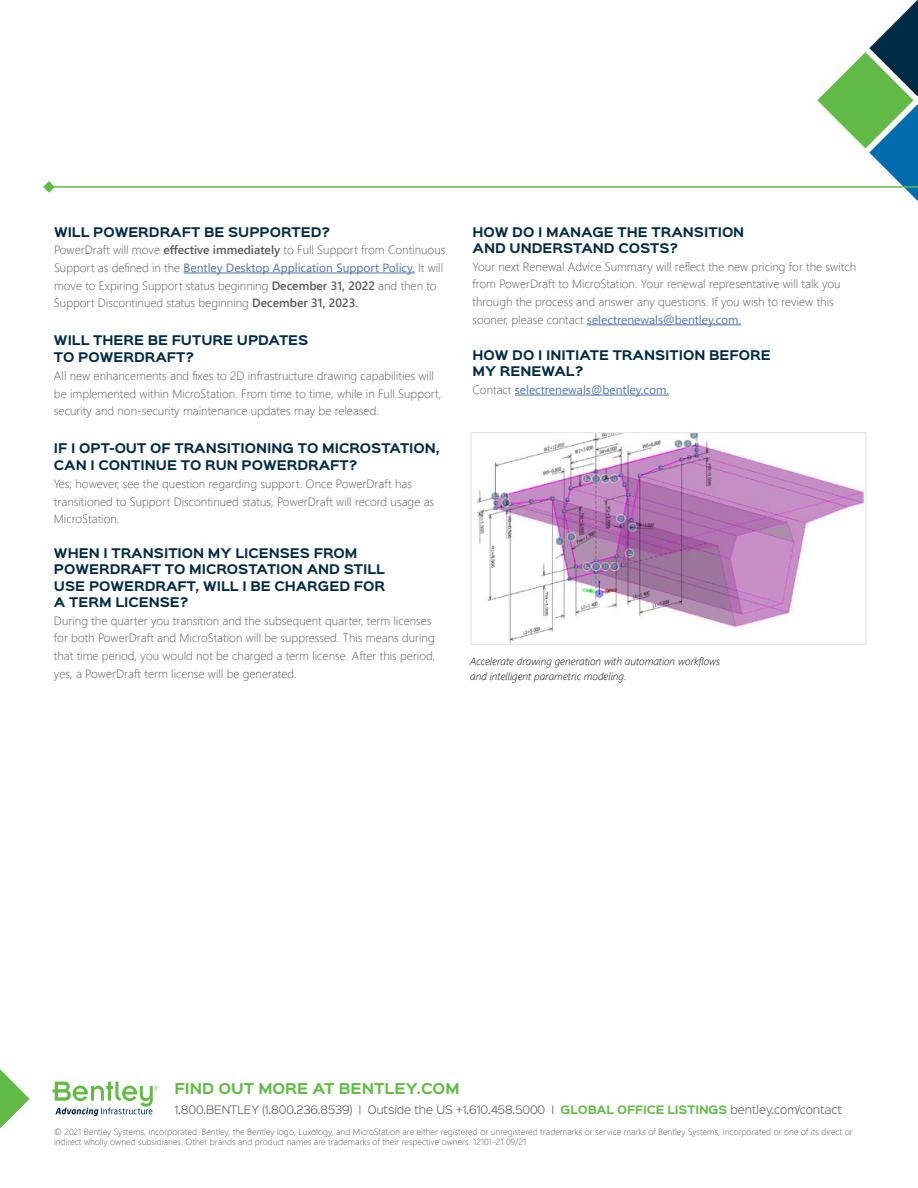
<style>
.page{position:relative;width:918px;height:1188px;background:#fff}
.page>*{position:absolute;margin:0;border:0;box-sizing:border-box;transform-origin:0 0}
.t1{font:700 13.5px "Sinkin Sans 700";color:#62bb46}
.t2{font:300 12px/17.7px "Segoe UI";color:#58595b}
.t3{font:700 12px/16.5px "Sinkin Sans 700";color:#002b44}
.t4{font:12px "Segoe UI";color:#4f73ad}
.t5{font:300 10.5px "Sinkin Sans 300";letter-spacing:-.01em;color:#58595b}
.t6{font:italic 300 10.5px/15px "Segoe UI";color:#000}
.t7{font:300 9px/10.8px "Segoe UI";color:#58595b}
.s1{font-weight:600}
.s2{font-weight:400;color:#4f73ad}
.s3{font-weight:300;color:#58595b}
.s4{font-family:"Sinkin Sans 700";font-weight:700;color:#62bb46}
</style>
<div class="page">
<svg style="left:817px;top:0;width:101px;height:201px"></svg>
<svg style="left:0;top:1069px;width:30px;height:59px"></svg>
<svg style="left:53px;top:1081px;width:105px;height:35px"></svg>
<img style="left:476px;top:434px;width:388px;height:209px">
<div style="left:470px;top:432px;width:396px;height:213px;border:1px solid #e6e7e8"></div>
<hr style="left:184px;top:273px;width:231px;height:1px;background:#4f73ad">
<hr style="left:587px;top:325px;width:154px;height:1px;background:#4f73ad">
<hr style="left:515px;top:395px;width:154px;height:1px;background:#4f73ad">
<hr style="left:49px;top:186px;width:869px;height:2px;background:#62bb46">
<svg style="left:43px;top:181px;width:12px;height:12px"></svg>
<p class="t3" style="left:54px;top:224px;width:278px">WILL POWERDRAFT BE SUPPORTED?</p>
<p class="t2" style="left:54px;top:240px;width:393px">PowerDraft will move <span class="s1">effective immediately</span> to Full Support from Continuous Support as defined in the <span class="s2">Bentley Desktop Application Support Policy.</span> It will move to Expiring Support status beginning <span class="s1">December 31, 2022</span> and then to Support Discontinued status beginning <span class="s1">December 31, 2023.</span></p>
<p class="t3" style="left:54px;top:332px;width:256px;line-height:17.7px">WILL THERE BE FUTURE UPDATES<br>TO POWERDRAFT?</p>
<p class="t2" style="left:54px;top:366px;width:389px">All new enhancements and fixes to 2D infrastructure drawing capabilities will be implemented within MicroStation. From time to time, while in Full Support, security and non-security maintenance updates may be released.</p>
<p class="t3" style="left:54px;top:440px;width:387px;line-height:17.7px">IF I OPT-OUT OF TRANSITIONING TO MICROSTATION,<br>CAN I CONTINUE TO RUN POWERDRAFT?</p>
<p class="t2" style="left:54px;top:474px;width:382px">Yes; however, see the question regarding support. Once PowerDraft has transitioned to Support Discontinued status, PowerDraft will record usage as<br>MicroStation.</p>
<p class="t3" style="left:54px;top:545px;width:333px">WHEN I TRANSITION MY LICENSES FROM<br>POWERDRAFT TO MICROSTATION AND STILL<br>USE POWERDRAFT, WILL I BE CHARGED FOR<br>A TERM LICENSE?</p>
<p class="t2" style="left:54px;top:610px;width:383px">During the quarter you transition and the subsequent quarter, term licenses for both PowerDraft and MicroStation will be suppressed. This means during that time period, you would not be charged a term license. After this period, yes, a PowerDraft term license will be generated.</p>
<p class="t3" style="left:472px;top:224px;width:273px">HOW DO I MANAGE THE TRANSITION<br>AND UNDERSTAND COSTS?</p>
<p class="t2" style="left:472px;top:256px;width:385px">Your next Renewal Advice Summary will reflect the new pricing for the switch from PowerDraft to MicroStation. Your renewal representative will talk you through the process and answer any questions. If you wish to review this sooner, please contact <span class="s2">selectrenewals@bentley.com.</span></p>
<p class="t3" style="left:472px;top:347px;width:300px">HOW DO I INITIATE TRANSITION BEFORE<br>MY RENEWAL?</p>
<p class="t4" style="left:472px;top:381px;width:198px"><span class="s3">Contact</span> selectrenewals@bentley.com.</p>
<p class="t6" style="left:470px;top:652px;width:252px">Accelerate drawing generation with automation workflows and intelligent parametric modeling.</p>
<p class="t1" style="left:174px;top:1082px;width:287px">FIND OUT MORE AT BENTLEY.COM</p>
<p class="t5" style="left:174px;top:1101px;width:669px">1.800.BENTLEY (1.800.236.8539) | Outside the US +1.610.458.5000 I <span class="s4">GLOBAL OFFICE LISTINGS</span> bentley.com/contact</p>
<p class="t7" style="left:54px;top:1125px;width:800px">© 2021 Bentley Systems, Incorporated. Bentley, the Bentley logo, Luxology, and MicroStation are either registered or unregistered trademarks or service marks of Bentley Systems, Incorporated or one of its direct or indirect wholly owned subsidiaries. Other brands and product names are trademarks of their respective owners. 12101-21 09/21</p>
</div>
